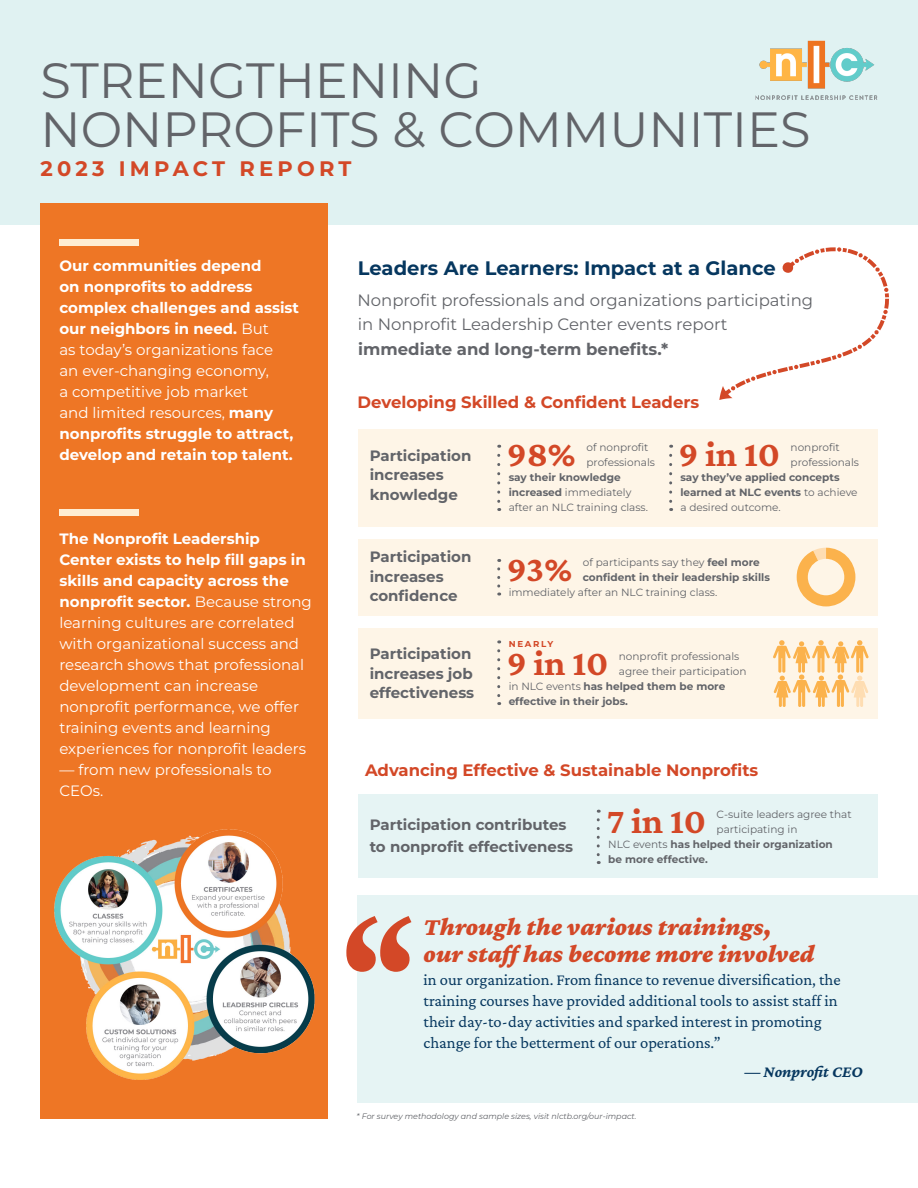
<style>
.page{position:relative;width:918px;height:1188px;background:#fff}
.page>*{position:absolute;margin:0;border:0;box-sizing:border-box;transform-origin:0 0}
.t1{font:49.5px/49.5px "Montserrat";color:#626469}
.t2{font:700 36.6px "Crimson Pro";color:#d34827}
.Quote_Open{font:italic 900 25.5px/27px "Crimson Pro";color:#d34827}
.t3{font:700 21px "Montserrat";letter-spacing:.2em;color:#d34827}
.Subhead{font:700 19.5px "Montserrat";color:#06375f}
.t4{font:16.5px/21px "Crimson Pro";color:#06375f}
.Body_Copy{font:16.5px/24px "Montserrat";color:#626469}
.t5{font:700 16.5px "Montserrat";color:#d34827}
.Body_Copy-2{font:700 16.5px "Montserrat";color:#626469}
.Quote_byline{font:italic 700 16.5px "Crimson Pro";color:#06375f}
.t6{font:15px/21px "Montserrat";color:#fff}
.t7{font:700 15px/21px "Montserrat";color:#fff}
.t8{font:700 15px/19.5px "Montserrat";color:#626469}
.t9{font:10.5px "Montserrat";color:#626469}
.t10{font:700 10.5px "Montserrat";color:#626469}
.t11{font:700 8.55px "Montserrat";letter-spacing:.2em;color:#d34827}
.t12{font:italic 7.95px "Montserrat";color:#626469}
.s1{font-weight:400}
.s2{font-weight:700}
</style>
<div class="page">
<div style="left:358px;top:895px;width:560px;height:208px;background:#e6f4f4"></div>
<svg style="left:346px;top:916px;width:65px;height:56px"></svg>
<div style="left:0;top:0;width:918px;height:225px;background:#e0f2f2"></div>
<div style="left:40px;top:203px;width:288px;height:916px;background:#ee7625"></div>
<img style="left:755px;top:40px;width:123px;height:60px">
<div style="left:59px;top:239px;width:80px;height:6px;background:#feedd2"></div>
<div style="left:59px;top:510px;width:80px;height:6px;background:#feedd2"></div>
<div style="left:358px;top:429px;width:520px;height:98px;background:#fef5e7"></div>
<svg style="left:497px;top:455px;width:3px;height:56px"></svg>
<svg style="left:669px;top:455px;width:3px;height:56px"></svg>
<div style="left:358px;top:539px;width:520px;height:77px;background:#fef5e7"></div>
<svg style="left:497px;top:569px;width:3px;height:27px"></svg>
<div style="left:358px;top:628px;width:520px;height:91px;background:#fef5e7"></div>
<svg style="left:497px;top:651px;width:3px;height:54px"></svg>
<div style="left:358px;top:794px;width:520px;height:84px;background:#e6f4f4"></div>
<svg style="left:597px;top:820px;width:3px;height:44px"></svg>
<svg style="left:719px;top:247px;width:170px;height:153px"></svg>
<svg style="left:797px;top:548px;width:58px;height:58px"></svg>
<svg style="left:773px;top:640px;width:96px;height:67px"></svg>
<img style="left:54px;top:830px;width:261px;height:249px">
<p class="t1" style="left:40px;top:54px;width:772px">STRENGTHENING<br>NONPROFITS &amp; COMMUNITIES</p>
<p class="t3" style="left:40px;top:154px;width:312px">2023 IMPACT REPORT</p>
<p class="t7" style="left:59px;top:255px;width:241px">Our communities depend<br>on nonprofits to address complex challenges and assist our neighbors in need. <span class="s1">But<br>as today’s organizations face<br>an ever-changing economy,<br>a competitive job market<br>and limited resources,</span> many nonprofits struggle to attract, develop and retain top talent.</p>
<p class="t6" style="left:59px;top:528px;width:254px"><span class="s2">The Nonprofit Leadership<br>Center exists to help fill gaps in skills and capacity across the nonprofit sector.</span> Because strong learning cultures are correlated with organizational success and research shows that professional development can increase nonprofit performance, we offer training events and learning experiences for nonprofit leaders</p>
<p class="t6" style="left:59px;top:759px;width:214px">— from new professionals to<br>CEOs.</p>
<p class="Subhead" style="left:358px;top:255px;width:419px">Leaders Are Learners: Impact at a Glance</p>
<p class="Body_Copy" style="left:357px;top:288px;width:457px">Nonprofit professionals and organizations participating in Nonprofit Leadership Center events report</p>
<p class="Body_Copy-2" style="left:358px;top:338px;width:311px">immediate and long-term benefits.*</p>
<p class="t5" style="left:358px;top:391px;width:343px">Developing Skilled &amp; Confident Leaders</p>
<p class="t8" style="left:370px;top:445px;width:103px">Participation increases knowledge</p>
<p class="t8" style="left:370px;top:547px;width:103px">Participation increases confidence</p>
<p class="t8" style="left:370px;top:644px;width:106px">Participation increases job effectiveness</p>
<p class="t2" style="left:507px;top:431px;width:71px">98%</p>
<p class="t9" style="left:586px;top:441px;width:64px">of nonprofit</p>
<p class="t9" style="left:586px;top:456px;width:70px">professionals</p>
<p class="t10" style="left:509px;top:471px;width:114px">say their knowledge</p>
<p class="t9" style="left:509px;top:486px;width:124px"><span class="s2">increased</span> immediately</p>
<p class="t9" style="left:509px;top:501px;width:141px">after an NLC training class.</p>
<p class="t2" style="left:678px;top:431px;width:103px">9 in 10</p>
<p class="t9" style="left:791px;top:440px;width:51px">nonprofit</p>
<p class="t9" style="left:791px;top:455px;width:70px">professionals</p>
<p class="t10" style="left:680px;top:470px;width:161px">say they’ve applied concepts</p>
<p class="t10" style="left:680px;top:485px;width:179px">learned at NLC events <span class="s1">to achieve</span></p>
<p class="t9" style="left:680px;top:500px;width:102px">a desired outcome.</p>
<p class="t2" style="left:507px;top:545px;width:67px">93%</p>
<p class="t9" style="left:583px;top:555px;width:178px">of participants say they <span class="s2">feel more</span></p>
<p class="t10" style="left:583px;top:570px;width:189px">confident in their leadership skills</p>
<p class="t9" style="left:509px;top:585px;width:210px">immediately after an NLC training class.</p>
<p class="t11" style="left:509px;top:638px;width:46px">NEARLY</p>
<p class="t2" style="left:507px;top:640px;width:103px">9 in 10</p>
<p class="t9" style="left:619px;top:649px;width:122px">nonprofit professionals</p>
<p class="t9" style="left:619px;top:664px;width:129px">agree their participation</p>
<p class="t10" style="left:509px;top:679px;width:218px"><span class="s1">in NLC events</span> has helped them be more</p>
<p class="t10" style="left:509px;top:694px;width:121px">effective in their jobs.</p>
<h2 class="t5" style="left:365px;top:760px;width:395px">Advancing Effective &amp; Sustainable Nonprofits</h2>
<p class="t8" style="left:370px;top:813px;width:205px;line-height:22.5px">Participation contributes to nonprofit effectiveness</p>
<p class="t2" style="left:607px;top:797px;width:101px">7 in 10</p>
<p class="t9" style="left:717px;top:807px;width:137px">C-suite leaders agree that</p>
<p class="t9" style="left:717px;top:822px;width:82px">participating in</p>
<p class="t10" style="left:608px;top:837px;width:226px"><span class="s1">NLC events</span> has helped their organization</p>
<p class="t10" style="left:608px;top:852px;width:101px">be more effective.</p>
<p class="Quote_Open" style="left:424px;top:913px;width:392px">Through the various trainings, our staff has become more involved</p>
<p class="t4" style="left:424px;top:969px;width:419px">in our organization. From finance to revenue diversification, the training courses have provided additional tools to assist staff in their day-to-day activities and sparked interest in promoting change for the betterment of our operations.”</p>
<p class="Quote_byline" style="left:744px;top:1061px;width:120px">— Nonprofit CEO</p>
<p class="t12" style="left:357px;top:1111px;width:281px">* For survey methodology and sample sizes, visit nlctb.org/our-impact.</p>
</div>
